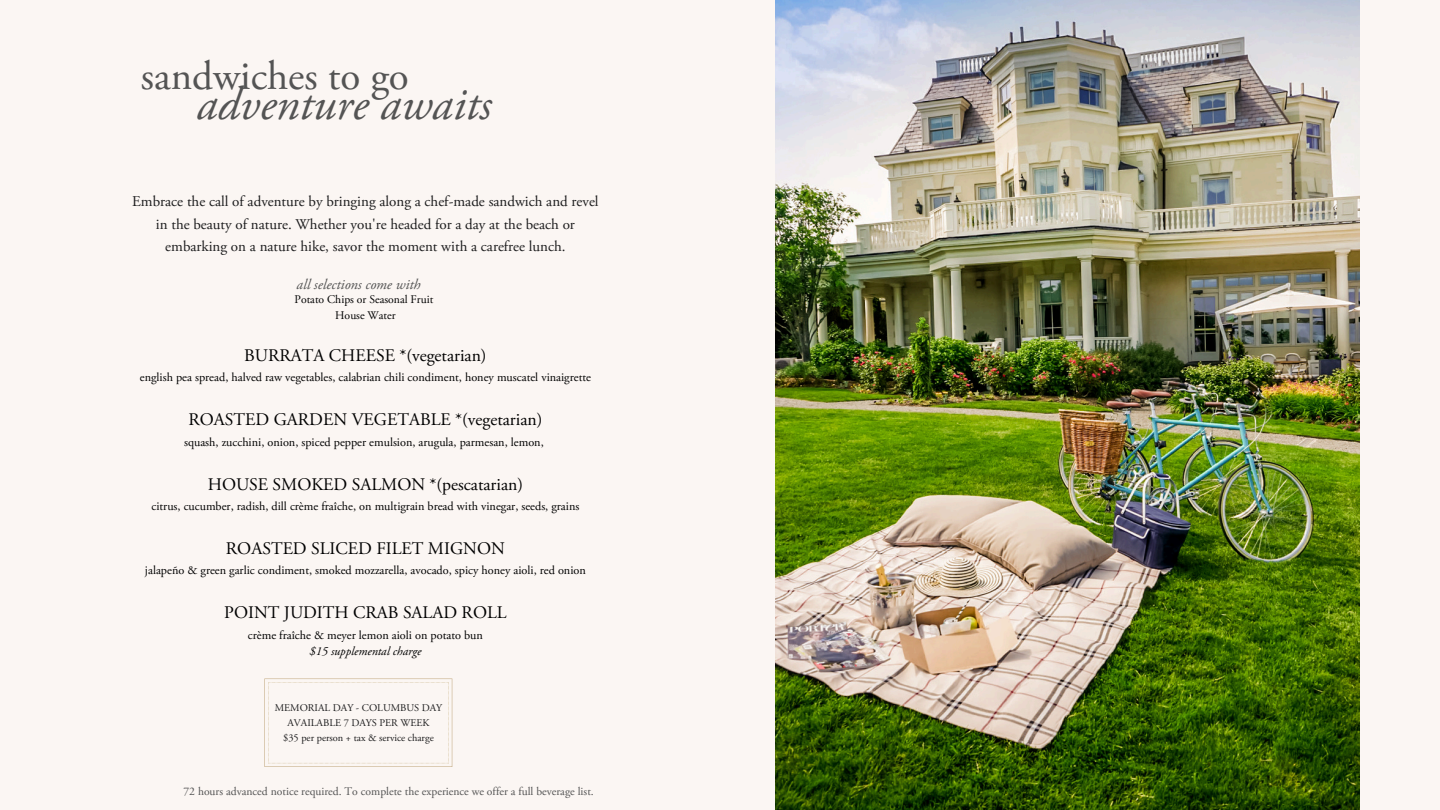
<style>
.page{position:relative;width:1440px;height:810px;background:#fbf6f3}
.page>*{position:absolute;margin:0;border:0;box-sizing:border-box;transform-origin:0 0}
.t1{font:italic 47px "Adobe Garamond Pro";color:#545454}
.t2{font:41px "Adobe Garamond Pro";color:#545454}
.t3{font:17.7px "Adobe Garamond Pro";color:#000}
.t4{font:15px/22.5px "Adobe Garamond Pro";color:#1c1c1d;text-align:center}
.t5{font:italic 14.6px "Adobe Garamond Pro";color:#545454}
.t6{font:12.2px/16.5px "Adobe Garamond Pro";color:#000;text-align:center}
.t7{font:11.7px/15.8px "Adobe Garamond Pro";color:#000;text-align:center}
.t8{font:11.6px "Adobe Garamond Pro";color:#545454}
.t9{font:10.4px "Adobe Garamond Pro";color:#1c1c1d}
.s1{font-style:italic}
</style>
<div class="page">
<svg style="left:264px;top:678px;width:188px;height:89px"></svg>
<img style="left:776px;top:0;width:583px;height:810px">
<p class="t2" style="left:141px;top:60px;width:269px">sandwiches to go</p>
<h4 class="t1" style="left:197px;top:85px;width:296px">adventure awaits</h4>
<h1 class="t4" style="left:132px;top:191px;width:468px">Embrace the call of adventure by bringing along a chef-made sandwich and revel in the beauty of nature. Whether you're headed for a day at the beach or embarking on a nature hike, savor the moment with a carefree lunch.</h1>
<h2 class="t5" style="left:297px;top:278px;width:125px">all selections come with</h2>
<p class="t7" style="left:295px;top:293px;width:140px">Potato Chips or Seasonal Fruit<br>House Water</p>
<h4 class="t3" style="left:244px;top:348px;width:244px">BURRATA CHEESE *(vegetarian)</h4>
<h4 class="t6" style="left:140px;top:370px;width:453px">english pea spread, halved raw vegetables, calabrian chili condiment, honey muscatel vinaigrette</h4>
<h4 class="t3" style="left:189px;top:413px;width:355px">ROASTED GARDEN VEGETABLE *(vegetarian)</h4>
<h4 class="t6" style="left:184px;top:435px;width:361px">squash, zucchini, onion, spiced pepper emulsion, arugula, parmesan, lemon,</h4>
<h4 class="t3" style="left:208px;top:477px;width:317px">HOUSE SMOKED SALMON *(pescatarian)</h4>
<h4 class="t6" style="left:151px;top:499px;width:429px">citrus, cucumber, radish, dill crème fraîche, on multigrain bread with vinegar, seeds, grains</h4>
<p class="t3" style="left:226px;top:541px;width:281px">ROASTED SLICED FILET MIGNON</p>
<p class="t6" style="left:145px;top:563px;width:442px">jalapeño &amp; green garlic condiment, smoked mozzarella, avocado, spicy honey aioli, red onion</p>
<p class="t3" style="left:224px;top:605px;width:284px">POINT JUDITH CRAB SALAD ROLL</p>
<p class="t6" style="left:248px;top:628px;width:237px">crème fraîche &amp; meyer lemon aioli on potato bun <span class="s1">$15 supplemental charge</span></p>
<h3 class="t9" style="left:275px;top:704px;width:169px">MEMORIAL DAY - COLUMBUS DAY</h3>
<h3 class="t9" style="left:288px;top:719px;width:144px">AVAILABLE 7 DAYS PER WEEK</h3>
<h4 class="t9" style="left:283px;top:734px;width:152px">$35 per person + tax &amp; service charge</h4>
<h4 class="t8" style="left:183px;top:787px;width:412px">72 hours advanced notice required. To complete the experience we offer a full beverage list.</h4>
</div>
